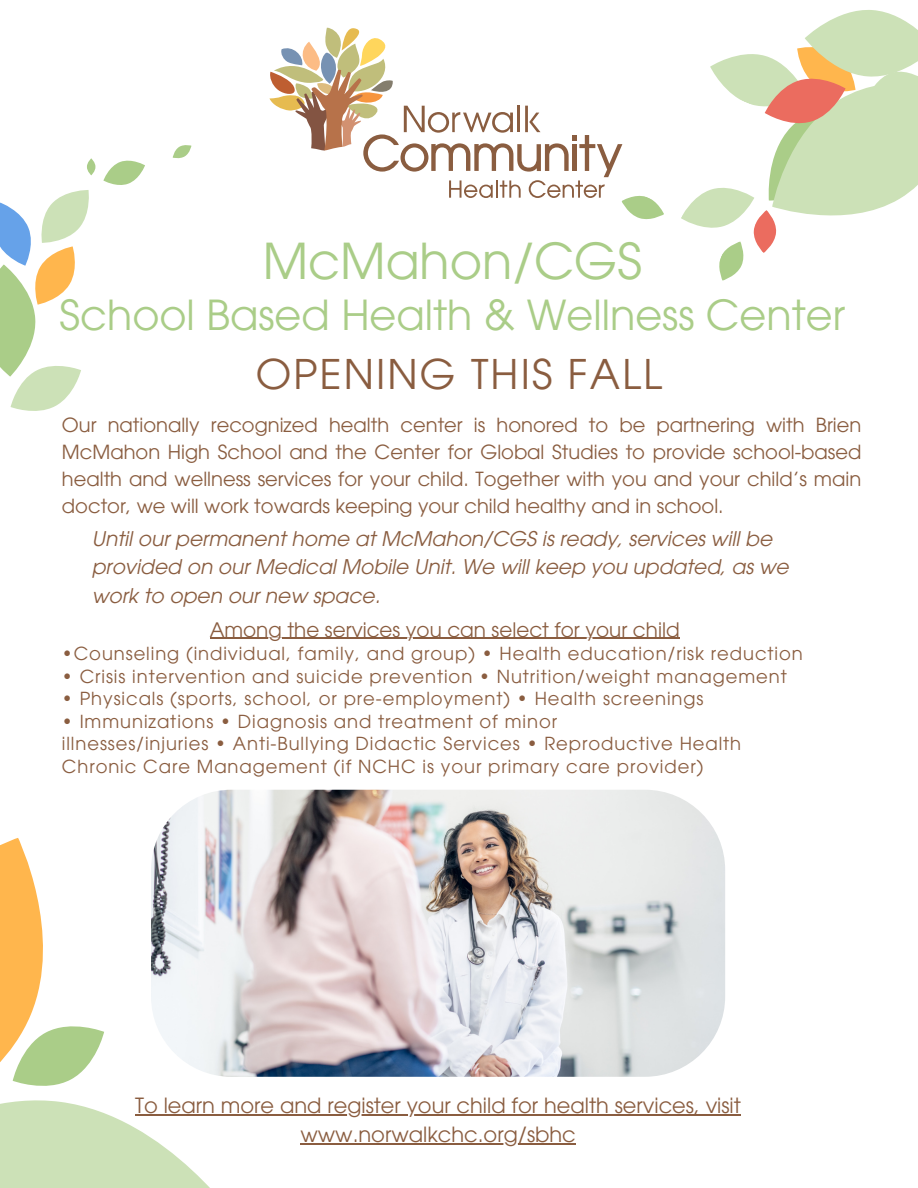
<style>
.page{position:relative;width:918px;height:1188px;background:#fff}
.page>*{position:absolute;margin:0;border:0;box-sizing:border-box;transform-origin:0 0}
.t1{font:49.5px "ITC Avant Garde Pro";color:#aacd88}
.t2{font:41.4px "ITC Avant Garde Pro";color:#aacd88}
.t3{font:40.95px "ITC Avant Garde Pro";letter-spacing:.05em;color:#8a5d40}
.t4{font:21px/29.2px "ITC Avant Garde Pro";color:#8a5d40;text-align:center}
.t5{font:italic 20.25px/28.2px "ITC Avant Garde Pro";color:#8a5d40}
.t6{font:19.95px "ITC Avant Garde Pro";color:#8a5d40}
.t7{font:19.5px/27px "ITC Avant Garde Pro";color:#8a5d40;text-align:justify}
.t8{font:18px "ITC Avant Garde Pro";letter-spacing:.05em;color:#8a5d40}
</style>
<div class="page">
<svg style="left:0;top:190px;width:89px;height:221px"></svg>
<svg style="left:103px;top:160px;width:42px;height:25px"></svg>
<svg style="left:87px;top:158px;width:8px;height:17px"></svg>
<svg style="left:173px;top:145px;width:18px;height:14px"></svg>
<svg style="left:269px;top:28px;width:395px;height:192px"></svg>
<svg style="left:0;top:806px;width:255px;height:382px"></svg>
<svg style="left:681px;top:10px;width:237px;height:271px"></svg>
<img style="left:151px;top:790px;width:574px;height:287px;border-radius:80px">
<hr style="left:210px;top:638px;width:470px;height:1px;background:#8a5d40">
<hr style="left:135px;top:1114px;width:606px;height:1px;background:#8a5d40">
<hr style="left:300px;top:1144px;width:276px;height:1px;background:#8a5d40">
<p class="t1" style="left:263px;top:242px;width:381px">McMahon/CGS</p>
<p class="t2" style="left:60px;top:299px;width:787px">School Based Health &amp; Wellness Center</p>
<p class="t3" style="left:256px;top:359px;width:408px">OPENING THIS FALL</p>
<p class="t7" style="left:62px;top:414px;width:801px">Our nationally recognized health center is honored to be partnering with Brien McMahon High School and the Center for Global Studies to provide school-based health and wellness services for your child. Together with you and your child’s main doctor, we will work towards keeping your child healthy and in school.</p>
<p class="t5" style="left:92px;top:527px;width:699px">Until our permanent home at McMahon/CGS is ready, services will be provided on our Medical Mobile Unit. We will keep you updated, as we work to open our new space.</p>
<p class="t6" style="left:210px;top:622px;width:471px">Among the services you can select for your child</p>
<p class="t8" style="left:62px;top:647px;width:742px">•Counseling (individual, family, and group) • Health education/risk reduction</p>
<p class="t8" style="left:62px;top:669px;width:726px">• Crisis intervention and suicide prevention • Nutrition/weight management</p>
<p class="t8" style="left:62px;top:692px;width:643px">• Physicals (sports, school, or pre-employment) • Health screenings</p>
<p class="t8" style="left:62px;top:714px;width:497px">• Immunizations • Diagnosis and treatment of minor</p>
<p class="t8" style="left:62px;top:737px;width:681px">illnesses/injuries • Anti-Bullying Didactic Services • Reproductive Health</p>
<p class="t8" style="left:62px;top:759px;width:643px">Chronic Care Management (if NCHC is your primary care provider)</p>
<p class="t4" style="left:135px;top:1094px;width:607px">To learn more and register your child for health services, visit www.norwalkchc.org/sbhc</p>
</div>
